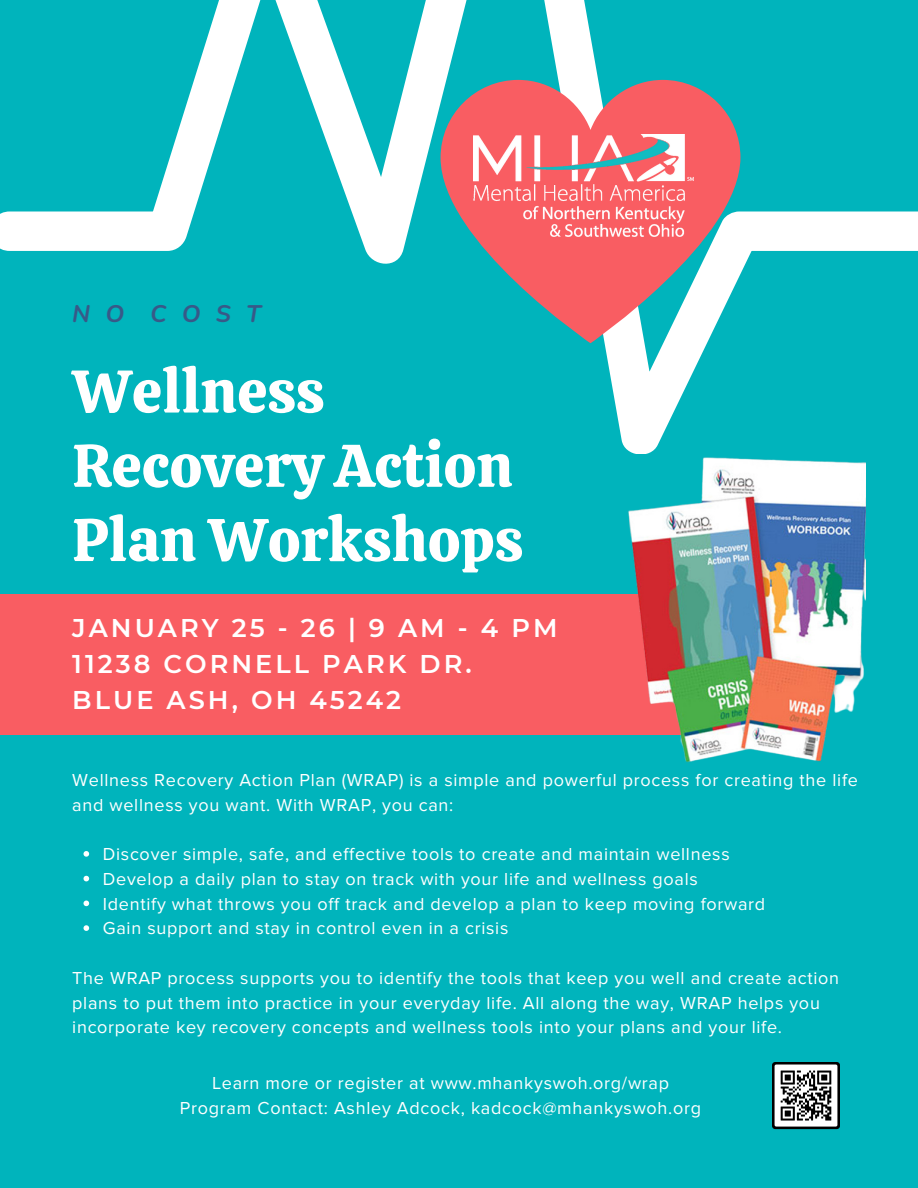
<style>
.page{position:relative;width:918px;height:1188px;background:#00b4bc}
.page>*{position:absolute;margin:0;border:0;box-sizing:border-box;transform-origin:0 0}
.t1{font:60.15px/74.2px "Calistoga";color:#fff}
.t2{font:600 25.65px/36px "Montserrat";letter-spacing:.12em;color:#fff}
.t3{font:italic 700 24px "Nunito";letter-spacing:.635em;color:#385988}
.t4{font:18px/24.8px "Proxima Nova";letter-spacing:.04em;color:#fff}
</style>
<div class="page">
<svg style="left:0;top:0;width:918px;height:450px"></svg>
<div style="left:0;top:594px;width:762px;height:141px;background:#f95d62"></div>
<svg style="left:441px;top:80px;width:299px;height:263px;fill:#f95d62"></svg>
<img style="left:474px;top:134px;width:219px;height:107px">
<img style="left:627px;top:450px;width:238px;height:312px">
<img style="left:773px;top:1063px;width:66px;height:66px">
<svg style="left:84px;top:851px;width:5px;height:6px"></svg>
<svg style="left:84px;top:876px;width:5px;height:5px"></svg>
<svg style="left:84px;top:901px;width:5px;height:5px"></svg>
<svg style="left:84px;top:925px;width:5px;height:6px"></svg>
<h3 class="t3" style="left:72px;top:298px;width:190px">NO COST</h3>
<h1 class="t1" style="left:72px;top:354px;width:453px">Wellness<br>Recovery Action<br>Plan Workshops</h1>
<h2 class="t2" style="left:72px;top:610px;width:487px">JANUARY 25 - 26 | 9 AM - 4 PM<br>11238 CORNELL PARK DR.<br>BLUE ASH, OH 45242</h2>
<p class="t4" style="left:72px;top:768px;width:787px">Wellness Recovery Action Plan (WRAP) is a simple and powerful process for creating the life and wellness you want. With WRAP, you can:</p>
<p class="t4" style="left:103px;top:842px;width:664px">Discover simple, safe, and effective tools to create and maintain wellness Develop a daily plan to stay on track with your life and wellness goals Identify what throws you off track and develop a plan to keep moving forward Gain support and stay in control even in a crisis</p>
<p class="t4" style="left:72px;top:966px;width:768px">The WRAP process supports you to identify the tools that keep you well and create action plans to put them into practice in your everyday life. All along the way, WRAP helps you incorporate key recovery concepts and wellness tools into your plans and your life.</p>
<p class="t4" style="left:180px;top:1071px;width:523px;text-align:center">Learn more or register at www.mhankyswoh.org/wrap<br>Program Contact: Ashley Adcock, kadcock@mhankyswoh.org</p>
</div>
